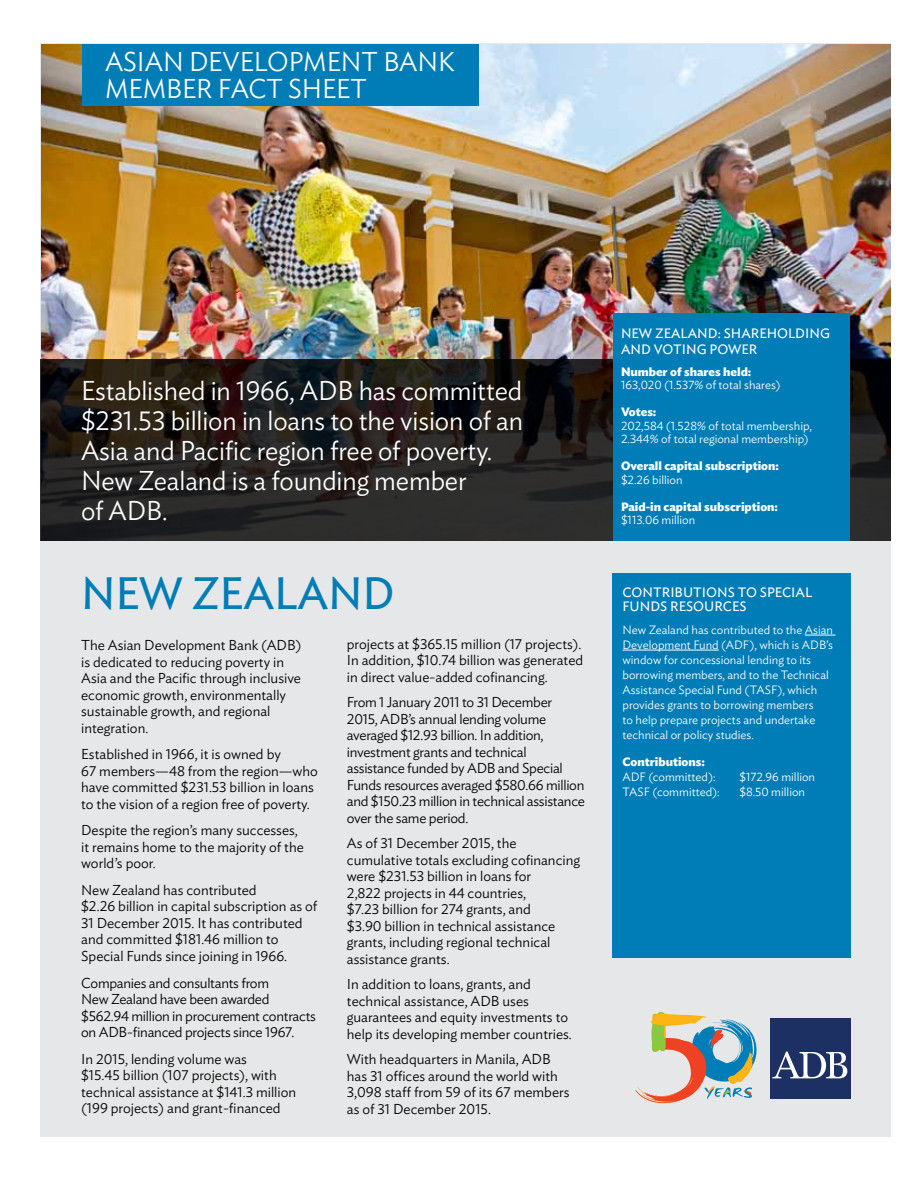
<style>
.page{position:relative;width:918px;height:1188px;background:#fff}
.page>*{position:absolute;margin:0;border:0;box-sizing:border-box;transform-origin:0 0}
.t1{font:45px "Ideal Sans";letter-spacing:-.005em;color:#007db7}
.t2{font:300 27px/30px "Ideal Sans";letter-spacing:-.005em;color:#fff}
.t3{font:300 14.25px/16.5px "Ideal Sans";color:#000}
.t4{font:300 14.25px/16.5px "Ideal Sans";letter-spacing:-.02em;color:#000}
.t5{font:13.5px/16.2px "Ideal Sans";color:#fff}
.t6{font:300 12px/15px "Ideal Sans";color:#fff}
.t7{font:700 12px "Ideal Sans";color:#fff}
</style>
<div class="page">
<div style="left:40px;top:44px;width:851px;height:1093px;background:#e6e7e8"></div>
<img style="left:41px;top:44px;width:849px;height:315px">
<div style="left:82px;top:44px;width:396px;height:62px;background:#007db7"></div>
<svg style="left:40px;top:359px;width:851px;height:182px;background:#22201e"></svg>
<div style="left:613px;top:313px;width:237px;height:228px;background:#007db7"></div>
<div style="left:612px;top:573px;width:238px;height:385px;background:#007db7"></div>
<hr style="left:805px;top:635px;width:31px;height:1px;background:#fff">
<hr style="left:622px;top:650px;width:97px;height:1px;background:#fff">
<svg style="left:635px;top:1012px;width:122px;height:91px"></svg>
<div style="left:770px;top:1018px;width:81px;height:81px;background:#1c3063"></div>
<svg style="left:772px;top:1052px;width:75px;height:26px"></svg>
<h2 class="t2" style="left:105px;top:46px;width:351px;line-height:27px">ASIAN DEVELOPMENT BANK<br>MEMBER FACT SHEET</h2>
<h2 class="t2" style="left:81px;top:374px;width:444px">Established in 1966, ADB has committed $231.53 billion in loans to the vision of an<br>Asia and Pacific region free of poverty.<br>New Zealand is a founding member<br>of ADB.</h2>
<p class="t5" style="left:621px;top:324px;width:211px">NEW ZEALAND: SHAREHOLD ING<br>AND</p>
<p class="t5" style="left:654px;top:340px;width:105px">VOTIN G POWER</p>
<p class="t7" style="left:621px;top:362px;width:132px">Number of shares held:</p>
<p class="t6" style="left:621px;top:376px;width:161px">163,020 (1.537% of total shares)</p>
<p class="t7" style="left:621px;top:402px;width:37px">Votes:</p>
<p class="t6" style="left:621px;top:418px;width:192px;line-height:13.5px">202,584 (1.528% of total membership,<br>2.344% of total regional membership)</p>
<p class="t7" style="left:621px;top:456px;width:159px">Overall capital subscription:</p>
<p class="t6" style="left:621px;top:471px;width:63px">$2.26 billion</p>
<p class="t7" style="left:621px;top:497px;width:159px">Paid-in capital subscription:</p>
<p class="t6" style="left:621px;top:511px;width:76px">$113.06 million</p>
<h1 class="t1" style="left:81px;top:560px;width:315px">NEW ZEALAND</h1>
<p class="t5" style="left:622px;top:585px;width:183px;line-height:13.5px">CONTRIBUTIONS TO SPECIAL<br>FUNDS</p>
<p class="t5" style="left:670px;top:597px;width:62px">RESOURCES</p>
<p class="t6" style="left:622px;top:621px;width:212px">New Zealand has contributed to the Asian Development Fund (ADF), which is ADB’s window for concessional lending to its borrowing members, and to the Technical Assistance Special Fund (TASF), which provides grants to borrowing members<br>to help prepare projects and undertake technical or policy studies.</p>
<p class="t7" style="left:622px;top:752px;width:84px">Contributions:</p>
<p class="t6" style="left:622px;top:768px;width:95px">ADF (committed):</p>
<p class="t6" style="left:740px;top:768px;width:77px">$172.96 million</p>
<p class="t6" style="left:622px;top:783px;width:99px">TASF (committed):</p>
<p class="t6" style="left:740px;top:783px;width:67px">$8.50 million</p>
<p class="t3" style="left:347px;top:634px;width:238px;text-align:justify">projects at $365.15 million (17 projects).<br>In addition, $10.74 billion was generated in direct value-added cofinancing.</p>
<p class="t4" style="left:347px;top:693px;width:240px">From 1 January 2011 to 31 December 2015, ADB’s annual lending volume averaged $12.93 billion. In addition, investment grants and technical assistance funded by ADB and Special Funds resources averaged $580.66 million and $150.23 million in technical assistance over the same period.</p>
<p class="t3" style="left:347px;top:834px;width:235px">As of 31 December 2015, the cumulative totals excluding cofinancing were $231.53 billion in loans for<br>2,822 projects in 44 countries,<br>$7.23 billion for 274 grants, and<br>$3.90 billion in technical assistance grants, including regional technical assistance grants.</p>
<p class="t3" style="left:347px;top:975px;width:226px">In addition to loans, grants, and technical assistance, ADB uses guarantees and equity investments to help its developing member countries.</p>
<p class="t3" style="left:347px;top:1050px;width:224px">With headquarters in Manila, ADB has 31 offices around the world with<br>3,098 staff from 59 of its 67 members as of 31 December 2015.</p>
<p class="t3" style="left:81px;top:636px;width:222px">The Asian Development Bank (ADB) is dedicated to reducing poverty in<br>Asia and the Pacific through inclusive economic growth, environmentally sustainable growth, and regional integration.</p>
<p class="t3" style="left:81px;top:745px;width:238px">Established in 1966, it is owned by<br>67 members—48 from the region—who have committed $231.53 billion in loans to the vision of a region free of poverty.</p>
<p class="t3" style="left:81px;top:821px;width:224px">Despite the region’s many successes, it remains home to the majority of the world’s poor.</p>
<p class="t3" style="left:81px;top:880px;width:238px">New Zealand has contributed<br>$2.26 billion in capital subscription as of 31 December 2015. It has contributed and committed $181.46 million to Special Funds since joining in 1966.</p>
<p class="t4" style="left:81px;top:973px;width:236px">Companies and consultants from<br>New Zealand have been awarded $562.94 million in procurement contracts on ADB-financed projects since 1967.</p>
<p class="t3" style="left:81px;top:1049px;width:217px">In 2015, lending volume was<br>$15.45 billion (107 projects), with technical assistance at $141.3 million (199 projects) and grant-financed</p>
</div>
